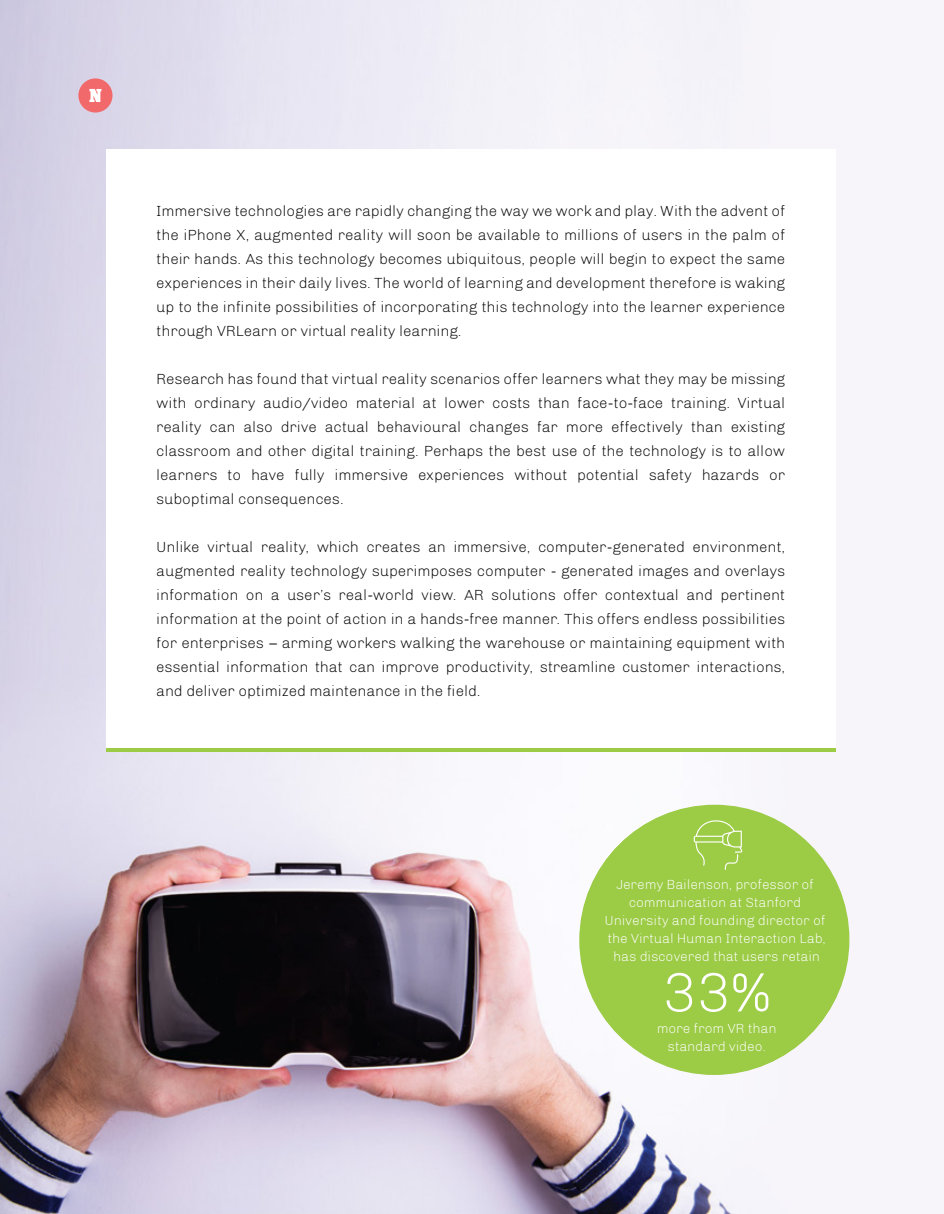
<style>
.page{position:relative;width:944px;height:1214px;background:#fff}
.page>*{position:absolute;margin:0;border:0;box-sizing:border-box;transform-origin:0 0}
.t1{font:300 55.5px "Chivo";color:#fff}
.t2{font:300 15px/24px "Chivo";color:#000;text-align:justify}
.t3{font:300 13.5px/18px "Chivo";color:#fff;text-align:center}
</style>
<div class="page">
<img style="left:0;top:0;width:850px;height:1214px">
<div style="left:106px;top:150px;width:730px;height:600px;background:#fff"></div>
<hr style="left:106px;top:748px;width:730px;height:3px;background:#9ccb46">
<div style="left:78px;top:78px;width:34px;height:35px;background:#f2696b;border-radius:50%"></div>
<svg style="left:89px;top:89px;width:12px;height:13px"></svg>
<div style="left:579px;top:805px;width:270px;height:270px;background:#9ccb46;border-radius:50%"></div>
<svg style="left:694px;top:820px;width:48px;height:50px"></svg>
<p class="t2" style="left:157px;top:199px;width:630px">Immersive technologies are rapidly changing the way we work and play. With the advent of the iPhone X, augmented reality will soon be available to millions of users in the palm of their hands. As this technology becomes ubiquitous, people will begin to expect the same experiences in their daily lives. The world of learning and development therefore is waking up to the infinite possibilities of incorporating this technology into the learner experience through VRLearn or virtual reality learning.</p>
<p class="t2" style="left:157px;top:367px;width:630px">Research has found that virtual reality scenarios offer learners what they may be missing with ordinary audio/video material at lower costs than face-to-face training. Virtual reality can also drive actual behavioural changes far more effectively than existing classroom and other digital training. Perhaps the best use of the technology is to allow learners to have fully immersive experiences without potential safety hazards or suboptimal consequences.</p>
<p class="t2" style="left:157px;top:535px;width:630px">Unlike virtual reality, which creates an immersive, computer-generated environment, augmented reality technology superimposes computer - generated images and overlays information on a user’s real-world view. AR solutions offer contextual and pertinent information at the point of action in a hands-free manner. This offers endless possibilities for enterprises – arming workers walking the warehouse or maintaining equipment with essential information that can improve productivity, streamline customer interactions, and deliver optimized maintenance in the field.</p>
<p class="t3" style="left:605px;top:875px;width:223px">Jeremy Bailenson, professor of communication at Stanford<br>University and founding director of the Virtual Human Interaction Lab, has discovered that users retain</p>
<h1 class="t1" style="left:663px;top:960px;width:109px">33%</h1>
<p class="t3" style="left:657px;top:1019px;width:121px">more from VR than standard video.</p>
</div>
